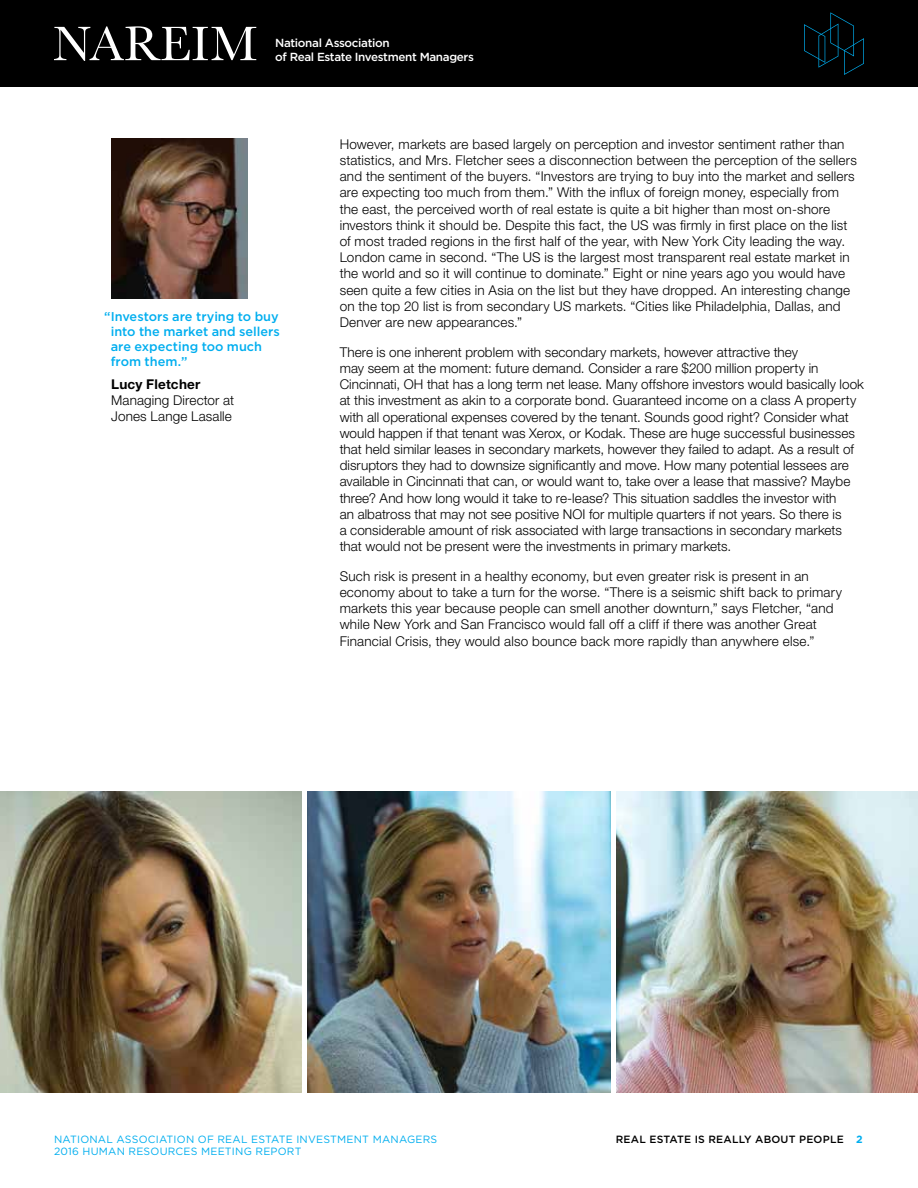
<style>
.page{position:relative;width:918px;height:1188px;background:#fff}
.page>*{position:absolute;margin:0;border:0;box-sizing:border-box;transform-origin:0 0}
.t1{font:300 13.5px/16.2px "Helvetica Neue";letter-spacing:.01em;color:#000}
.t2{font:700 13.5px "Helvetica Neue";letter-spacing:.015em;color:#000}
.t3{font:500 12.75px/15px "Gotham";color:#00aeef}
.t4{font:500 11.7px/13.6px "Gotham";letter-spacing:-.03em;color:#fff}
.t5{font:10.5px "Gotham";letter-spacing:.02em;color:#00aeef}
.t6{font:500 10.5px "Gotham";letter-spacing:.02em;color:#000}
.s1{font-weight:700;color:#00aeef}
</style>
<div class="page">
<div style="left:0;top:0;width:918px;height:87px;background:#000"></div>
<svg style="left:804px;top:12px;width:60px;height:63px"></svg>
<svg style="left:54px;top:26px;width:202px;height:35px"></svg>
<img style="left:308px;top:792px;width:302px;height:301px">
<img style="left:0;top:792px;width:301px;height:301px">
<img style="left:617px;top:792px;width:301px;height:301px">
<img style="left:111px;top:138px;width:136px;height:161px">
<p class="t4" style="left:275px;top:36px;width:200px">National Association<br>of Real Estate Investment Managers</p>
<p class="t3" style="left:111px;top:309px;width:171px;text-indent:-7px">“Investors are trying to buy into the market and sellers are expecting too much from them.”</p>
<p class="t2" style="left:111px;top:376px;width:91px">Lucy Fletcher</p>
<p class="t1" style="left:111px;top:392px;width:125px;line-height:15.8px">Managing Director at<br>Jones Lange Lasalle</p>
<p class="t1" style="left:340px;top:136px;width:519px">However, markets are based largely on perception and investor sentiment rather than statistics, and Mrs. Fletcher sees a disconnection between the perception of the sellers and the sentiment of the buyers. “Investors are trying to buy into the market and sellers are expecting too much from them.” With the influx of foreign money, especially from the east, the perceived worth of real estate is quite a bit higher than most on-shore investors think it should be. Despite this fact, the US was firmly in first place on the list of most traded regions in the first half of the year, with New York City leading the way.<br>London came in second. “The US is the largest most transparent real estate market in the world and so it will continue to dominate.” Eight or nine years ago you would have seen quite a few cities in Asia on the list but they have dropped. An interesting change on the top 20 list is from secondary US markets. “Cities like Philadelphia, Dallas, and Denver are new appearances.”</p>
<p class="t1" style="left:340px;top:344px;width:526px">There is one inherent problem with secondary markets, however attractive they<br>may seem at the moment: future demand. Consider a rare $200 million property in Cincinnati, OH that has a long term net lease. Many offshore investors would basically look at this investment as akin to a corporate bond. Guaranteed income on a class A property with all operational expenses covered by the tenant. Sounds good right? Consider what would happen if that tenant was Xerox, or Kodak. These are huge successful businesses that held similar leases in secondary markets, however they failed to adapt. As a result of disruptors they had to downsize significantly and move. How many potential lessees are available in Cincinnati that can, or would want to, take over a lease that massive? Maybe three? And how long would it take to re-lease? This situation saddles the investor with<br>an albatross that may not see positive NOI for multiple quarters if not years. So there is<br>a considerable amount of risk associated with large transactions in secondary markets that would not be present were the investments in primary markets.</p>
<p class="t1" style="left:340px;top:568px;width:504px">Such risk is present in a healthy economy, but even greater risk is present in an economy about to take a turn for the worse. “There is a seismic shift back to primary markets this year because people can smell another downturn,” says Fletcher, “and while New York and San Francisco would fall off a cliff if there was another Great Financial Crisis, they would also bounce back more rapidly than anywhere else.”</p>
<p class="t5" style="left:54px;top:1133px;width:385px">NATIONAL ASSOCIATION OF REAL ESTATE INVESTMENT MANAGERS</p>
<p class="t6" style="left:616px;top:1133px;width:248px">Real estate is really about people <span class="s1">2</span></p>
<p class="t5" style="left:54px;top:1146px;width:91px">2016 HUMAN RESO</p>
<p class="t5" style="left:160px;top:1146px;width:24px">URCES</p>
<p class="t5" style="left:201px;top:1146px;width:8px">MEETI</p>
<p class="t5" style="left:235px;top:1146px;width:67px">NG REPORT</p>
</div>
